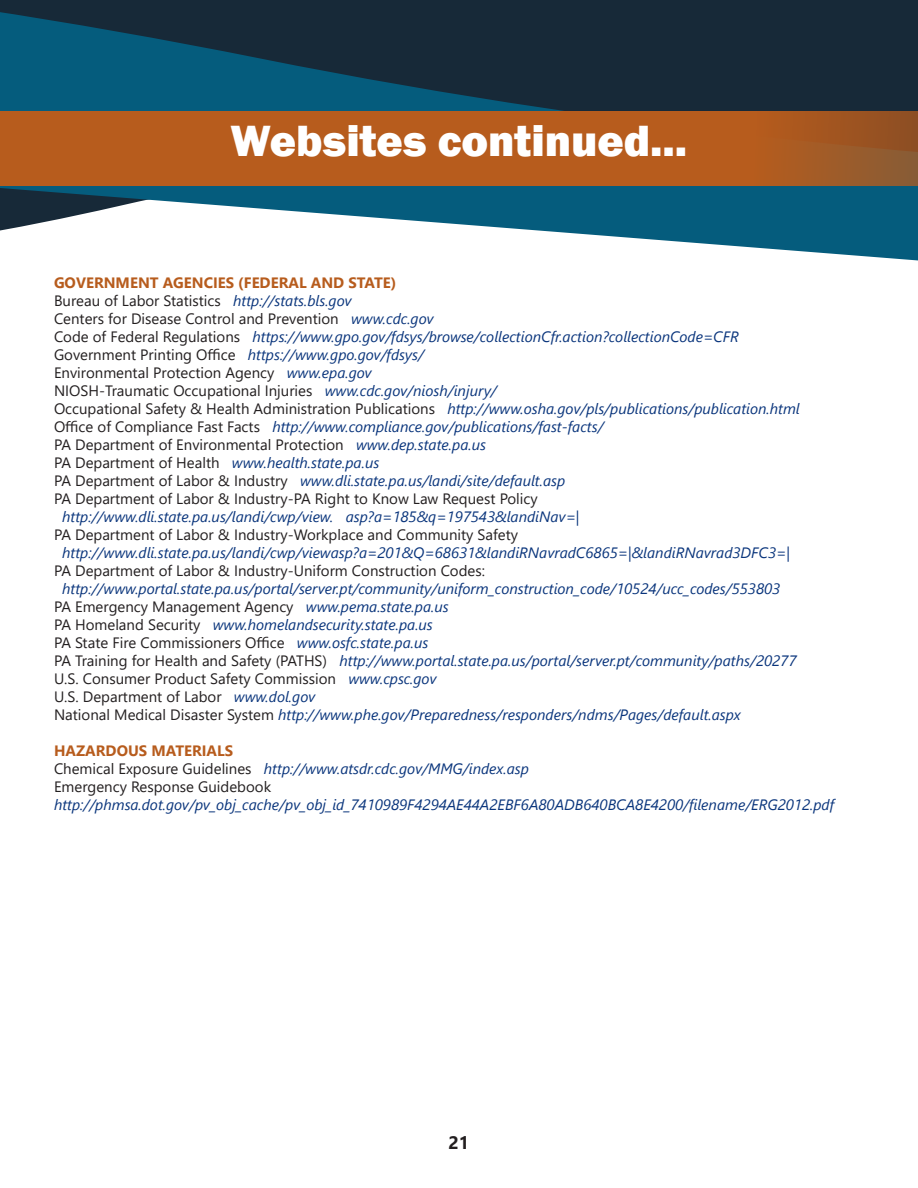
<style>
.page{position:relative;width:918px;height:1188px;background:#fff}
.page>*{position:absolute;margin:0;border:0;box-sizing:border-box;transform-origin:0 0}
.t1{font:700 45px "Verdana";color:#fff}
.t2{font:800 45px "Franklin Gothic";color:#fff}
.t3{font:700 18px "Segoe UI";color:#231f20}
.t4{font:italic 15px "Segoe UI";color:#0a357c}
.t5{font:15px "Segoe UI";color:#231f20}
.t6{font:700 15px "Segoe UI";color:#b75c1d}
.s1{font-style:italic;color:#0a357c}
.s2{font-style:normal;color:#231f20}
</style>
<div class="page">
<svg style="left:0;top:0;width:918px;height:261px"></svg>
<div style="left:0;top:111px;width:918px;height:75px;background:#b75c1d"></div>
<h1 class="t1" style="left:72px;top:110px;width:776px">CCAP’s Risk Management Staff</h1>
<p class="t2" style="left:231px;top:111px;width:458px">Websites continued...</p>
<p class="t6" style="left:54px;top:271px;width:344px">GOVERNMENT AGENCIES (FEDERAL AND STATE)</p>
<p class="t5" style="left:54px;top:289px;width:299px">Bureau of Labor Statistics <span class="s1">http://stats.bls.gov</span></p>
<p class="t5" style="left:54px;top:307px;width:381px">Centers for Disease Control and Prevention <span class="s1">www.cdc.gov</span></p>
<p class="t4" style="left:54px;top:325px;width:686px"><span class="s2">Code of Federal Regulations</span> https://www.gpo.gov/fdsys/browse/collectionCfr.action?collectionCode=CFR</p>
<p class="t4" style="left:54px;top:343px;width:372px"><span class="s2">Government Printing Office</span> https://www.gpo.gov/fdsys/</p>
<p class="t5" style="left:54px;top:361px;width:319px">Environmental Protection Agency <span class="s1">www.epa.gov</span></p>
<p class="t5" style="left:54px;top:379px;width:444px">NIOSH-Traumatic Occupational Injuries <span class="s1">www.cdc.gov/niosh/injury/</span></p>
<p class="t4" style="left:54px;top:397px;width:747px"><span class="s2">Occupational Safety &amp; Health Administration Publications</span> http://www.osha.gov/pls/publications/publication.html</p>
<p class="t4" style="left:54px;top:415px;width:551px"><span class="s2">Office of Compliance Fast Facts</span> http://www.compliance.gov/publications/fast-facts/</p>
<p class="t5" style="left:54px;top:433px;width:434px">PA Department of Environmental Protection <span class="s1">www.dep.state.pa.us</span></p>
<p class="t4" style="left:54px;top:451px;width:327px"><span class="s2">PA Department of Health</span> www.health.state.pa.us</p>
<p class="t4" style="left:54px;top:469px;width:513px"><span class="s2">PA Department of Labor &amp; Industry</span> www.dli.state.pa.us/landi/site/default.asp</p>
<p class="t5" style="left:54px;top:487px;width:485px">PA Department of Labor &amp; Industry-PA Right to Know Law Request Policy</p>
<p class="t4" style="left:62px;top:505px;width:519px">http://www.dli.state.pa.us/landi/cwp/view. asp?a=185&amp;q=197543&amp;landiNav=|</p>
<p class="t5" style="left:54px;top:523px;width:466px">PA Department of Labor &amp; Industry-Workplace and Community Safety</p>
<p class="t4" style="left:62px;top:541px;width:729px">http://www.dli.state.pa.us/landi/cwp/viewasp?a=201&amp;Q=68631&amp;landiRNavradC6865=|&amp;landiRNavrad3DFC3=|</p>
<p class="t5" style="left:54px;top:559px;width:433px">PA Department of Labor &amp; Industry-Uniform Construction Codes:</p>
<p class="t4" style="left:62px;top:577px;width:720px">http://www.portal.state.pa.us/portal/server.pt/community/uniform_construction_code/10524/ucc_codes/553803</p>
<p class="t5" style="left:54px;top:595px;width:396px">PA Emergency Management Agency <span class="s1">www.pema.state.pa.us</span></p>
<p class="t4" style="left:54px;top:613px;width:380px"><span class="s2">PA Homeland Security</span> www.homelandsecurity.state.pa.us</p>
<p class="t5" style="left:54px;top:631px;width:376px">PA State Fire Commissioners Office <span class="s1">www.osfc.state.pa.us</span></p>
<p class="t4" style="left:54px;top:649px;width:744px"><span class="s2">PA Training for Health and Safety (PATHS)</span> http://www.portal.state.pa.us/portal/server.pt/community/paths/20277</p>
<p class="t5" style="left:54px;top:667px;width:384px">U.S. Consumer Product Safety Commission <span class="s1">www.cpsc.gov</span></p>
<p class="t5" style="left:54px;top:685px;width:263px">U.S. Department of Labor <span class="s1">www.dol.gov</span></p>
<p class="t4" style="left:54px;top:703px;width:688px"><span class="s2">National Medical Disaster System</span> http://www.phe.gov/Preparedness/responders/ndms/Pages/default.aspx</p>
<p class="t6" style="left:54px;top:739px;width:181px">HAZARDOUS MATERIALS</p>
<p class="t4" style="left:54px;top:757px;width:476px"><span class="s2">Chemical Exposure Guidelines</span> http://www.atsdr.cdc.gov/MMG/index.asp</p>
<p class="t5" style="left:54px;top:775px;width:219px">Emergency Response Guidebook</p>
<p class="t4" style="left:54px;top:793px;width:782px">http://phmsa.dot.gov/pv_obj_cache/pv_obj_id_7410989F4294AE44A2EBF6A80ADB640BCA8E4200/filename/ERG2012.pdf</p>
<p class="t3" style="left:449px;top:1128px;width:22px">21</p>
</div>
